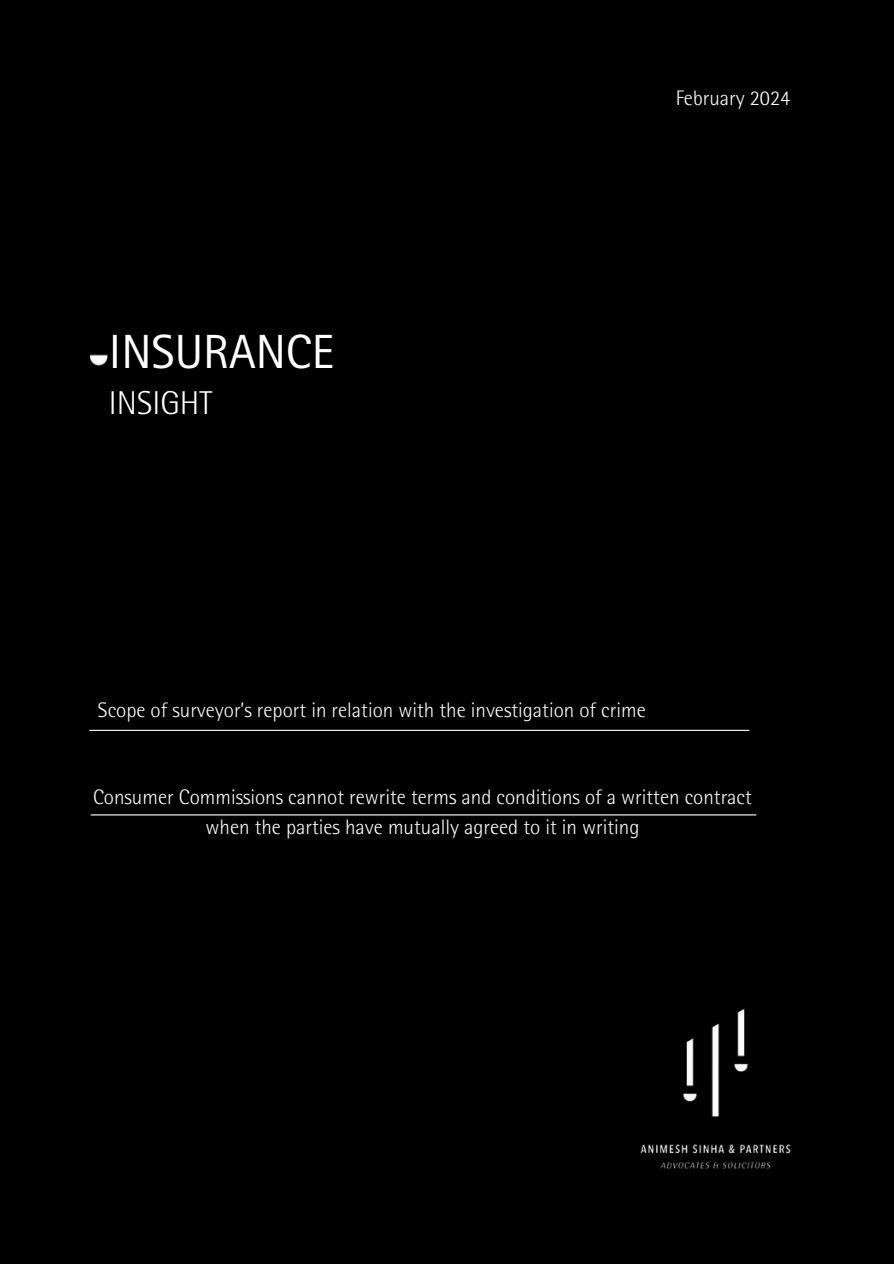
<style>
.page{position:relative;width:894px;height:1264px;background:#fff}
.page>*{position:absolute;margin:0;border:0;box-sizing:border-box;transform-origin:0 0}
.t1{font:48px "Rotis Sans Serif Std";color:#fff}
.t2{font:300 33px "Rotis Semi Sans Std";color:#fff}
.t3{font:300 21px/29.2px "Rotis Semi Sans Std";color:#fff;text-align:center}
</style>
<div class="page">
<div style="left:0;top:0;width:893px;height:1263px;background:#000"></div>
<img style="left:640px;top:1008px;width:151px;height:161px">
<hr style="left:89px;top:729px;width:660px;height:2px;background:#fff">
<img style="left:89px;top:354px;width:19px;height:12px">
<hr style="left:91px;top:814px;width:665px;height:1px;background:#fff">
<h1 class="t1" style="left:109px;top:334px;width:226px">INSURANCE</h1>
<h2 class="t2" style="left:109px;top:391px;width:105px">INSIGHT</h2>
<p class="t3" style="left:675px;top:86px;width:116px">February 2024</p>
<p class="t3" style="left:98px;top:698px;width:549px">Scope of surveyor’s report in relation with the investigation of crime</p>
<p class="t3" style="left:93px;top:785px;width:660px">Consumer Commissions cannot rewrite terms and conditions of a written contract when the parties have mutually agreed to it in writing</p>
</div>
